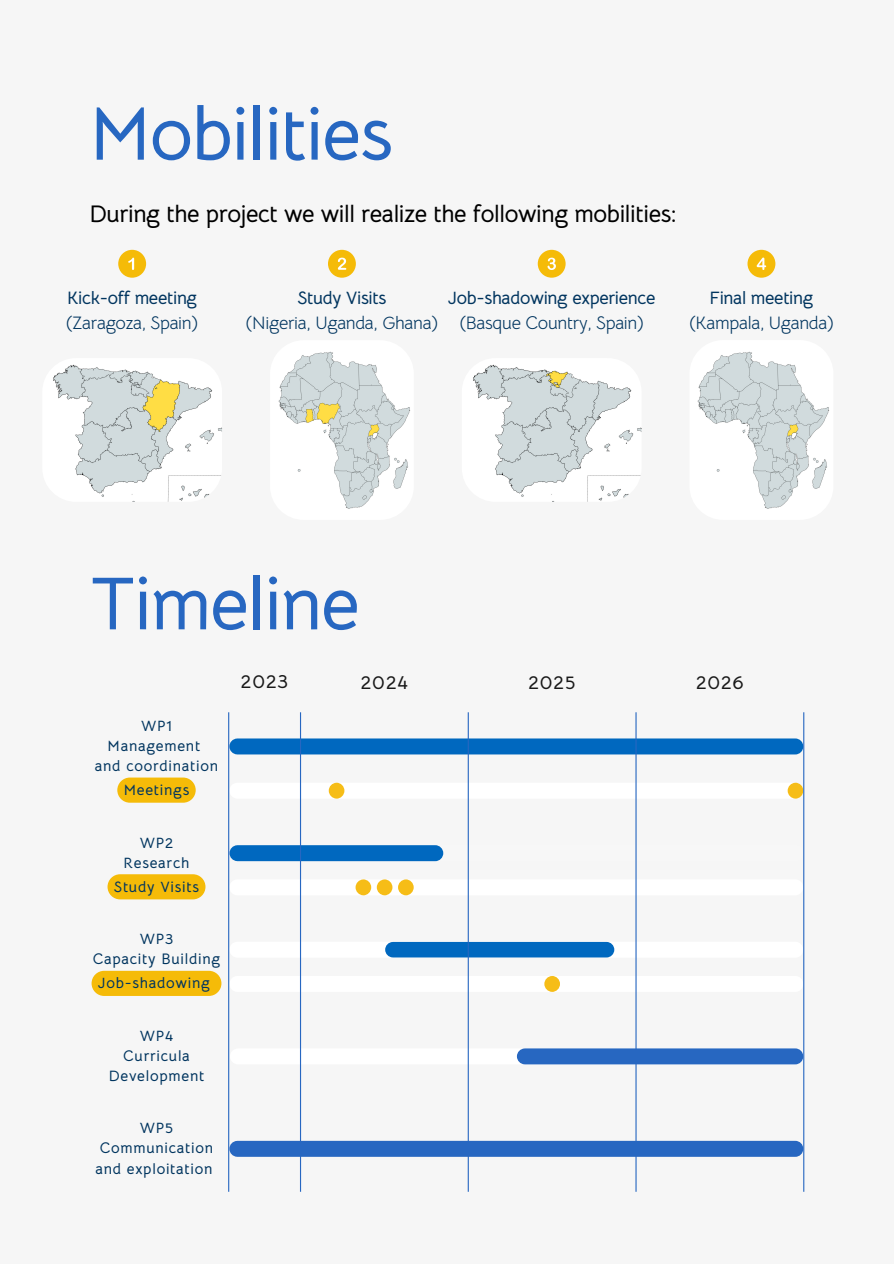
<style>
.page{position:relative;width:894px;height:1264px;background:#fff}
.page>*{position:absolute;margin:0;border:0;box-sizing:border-box;transform-origin:0 0}
.t1{font:700 75px "Bellota Text";letter-spacing:-.015em;color:#2767c1}
.t2{font:700 24px "Bellota Text";letter-spacing:-.015em;color:#000}
.t3{font:700 19.5px "Bellota Text";letter-spacing:.05em;color:#191919}
.t4{font:18px/24.8px "Bellota Text";letter-spacing:-.015em;color:#01355f;text-align:center}
.t5{font:700 18px/24.8px "Bellota Text";letter-spacing:-.015em;color:#01355f;text-align:center}
.t6{font:700 15px/20.2px "Bellota Text";letter-spacing:.05em;color:#01355f;text-align:center}
.s1{font-weight:700}
.s2{font-weight:400}
</style>
<div class="page">
<div style="left:0;top:0;width:893px;height:1263px;background:#f6f6f6"></div>
<img style="left:42px;top:358px;width:180px;height:144px;border-radius:34px">
<div style="left:118px;top:250px;width:28px;height:28px;background:#f5bb08;border-radius:50%"></div>
<svg style="left:128px;top:258px;width:6px;height:12px"></svg>
<img style="left:270px;top:340px;width:144px;height:180px;border-radius:34px">
<div style="left:328px;top:250px;width:28px;height:28px;background:#f5bb08;border-radius:50%"></div>
<svg style="left:338px;top:258px;width:8px;height:12px"></svg>
<img style="left:461px;top:358px;width:180px;height:144px;border-radius:34px">
<div style="left:537px;top:250px;width:28px;height:28px;background:#f5bb08;border-radius:50%"></div>
<svg style="left:547px;top:258px;width:8px;height:12px"></svg>
<img style="left:697px;top:352px;width:132px;height:157px">
<div style="left:747px;top:250px;width:28px;height:28px;background:#f5bb08;border-radius:50%"></div>
<svg style="left:756px;top:257px;width:10px;height:13px"></svg>
<div style="left:229px;top:738px;width:574px;height:16px;background:#0068bf;border-radius:8px"></div>
<div style="left:229px;top:845px;width:214px;height:16px;background:#0068bf;border-radius:8px"></div>
<div style="left:229px;top:879px;width:574px;height:16px;background:#fff;border-radius:8px"></div>
<div style="left:355px;top:879px;width:16px;height:16px;background:#f6bd17;border-radius:8px"></div>
<div style="left:376px;top:879px;width:16px;height:16px;background:#f6bd17;border-radius:8px"></div>
<div style="left:398px;top:879px;width:15px;height:16px;background:#f6bd17;border-radius:8px"></div>
<div style="left:107px;top:874px;width:98px;height:25px;background:#f5bb08;border-radius:13px"></div>
<div style="left:229px;top:941px;width:574px;height:16px;background:#fff;border-radius:8px"></div>
<div style="left:385px;top:941px;width:229px;height:16px;background:#0068bf;border-radius:8px"></div>
<div style="left:92px;top:970px;width:129px;height:25px;background:#f5bb08;border-radius:13px"></div>
<div style="left:229px;top:975px;width:574px;height:16px;background:#fff;border-radius:8px"></div>
<div style="left:544px;top:975px;width:16px;height:16px;background:#f6bd17;border-radius:8px"></div>
<div style="left:230px;top:1048px;width:573px;height:16px;background:#fff;border-radius:8px"></div>
<div style="left:516px;top:1048px;width:287px;height:16px;background:#2767c1;border-radius:8px"></div>
<div style="left:229px;top:1140px;width:574px;height:16px;background:#2767c1;border-radius:8px"></div>
<div style="left:117px;top:777px;width:79px;height:25px;background:#f5bb08;border-radius:13px"></div>
<div style="left:229px;top:782px;width:574px;height:16px;background:#fff;border-radius:8px"></div>
<hr style="left:635px;top:712px;width:1px;height:479px;background:#2767c1">
<hr style="left:467px;top:712px;width:1px;height:479px;background:#2767c1">
<hr style="left:300px;top:712px;width:1px;height:479px;background:#2767c1">
<hr style="left:228px;top:712px;width:1px;height:479px;background:#2767c1">
<div style="left:328px;top:782px;width:16px;height:16px;background:#f6bd17;border-radius:8px"></div>
<div style="left:787px;top:782px;width:16px;height:16px;background:#f6bd17;border-radius:8px"></div>
<hr style="left:803px;top:712px;width:1px;height:479px;background:#2767c1">
<h1 class="t1" style="left:89px;top:87px;width:305px">Mobilities</h1>
<h2 class="t2" style="left:89px;top:199px;width:588px">During the project we will realize the following mobilities:</h2>
<h4 class="t4" style="left:66px;top:286px;width:133px;text-align:left"><span class="s1">Kick-off meeting </span>(Zaragoza, Spain)</h4>
<p class="t4" style="left:246px;top:286px;width:193px"><span class="s1">Study Visits<br></span>(Nigeria, Uganda, Ghana)</p>
<p class="t5" style="left:447px;top:286px;width:209px">Job-shadowing experience <span class="s2">(Basque Country, Spain)</span></p>
<h4 class="t4" style="left:689px;top:286px;width:146px"><span class="s1">Final meeting </span>(Kampala, Uganda)</h4>
<p class="t1" style="left:90px;top:556px;width:271px">Timeline</p>
<h1 class="t6" style="left:141px;top:715px;width:32px">WP1</h1>
<h3 class="t6" style="left:108px;top:735px;width:94px">Management</h3>
<h3 class="t6" style="left:95px;top:756px;width:125px">and coordination</h3>
<p class="t6" style="left:124px;top:780px;width:67px">Meetings</p>
<h3 class="t6" style="left:140px;top:832px;width:35px">WP2</h3>
<h3 class="t6" style="left:123px;top:852px;width:67px">Research</h3>
<p class="t6" style="left:114px;top:876px;width:87px">Study Visits</p>
<p class="t6" style="left:140px;top:928px;width:35px">WP3</p>
<p class="t6" style="left:93px;top:949px;width:129px">Capacity Building</p>
<p class="t6" style="left:98px;top:973px;width:113px">Job-shadowing</p>
<p class="t6" style="left:140px;top:1025px;width:35px">WP4</p>
<p class="t6" style="left:109px;top:1045px;width:97px">Curricula<br>Development</p>
<p class="t6" style="left:100px;top:1117px;width:115px">WP5<br>Communication</p>
<p class="t6" style="left:95px;top:1158px;width:119px">and exploitation</p>
<p class="t3" style="left:241px;top:669px;width:49px">2023</p>
<p class="t3" style="left:361px;top:670px;width:49px">2024</p>
<h4 class="t3" style="left:528px;top:670px;width:48px">2025</h4>
<p class="t3" style="left:695px;top:670px;width:49px">2026</p>
</div>
